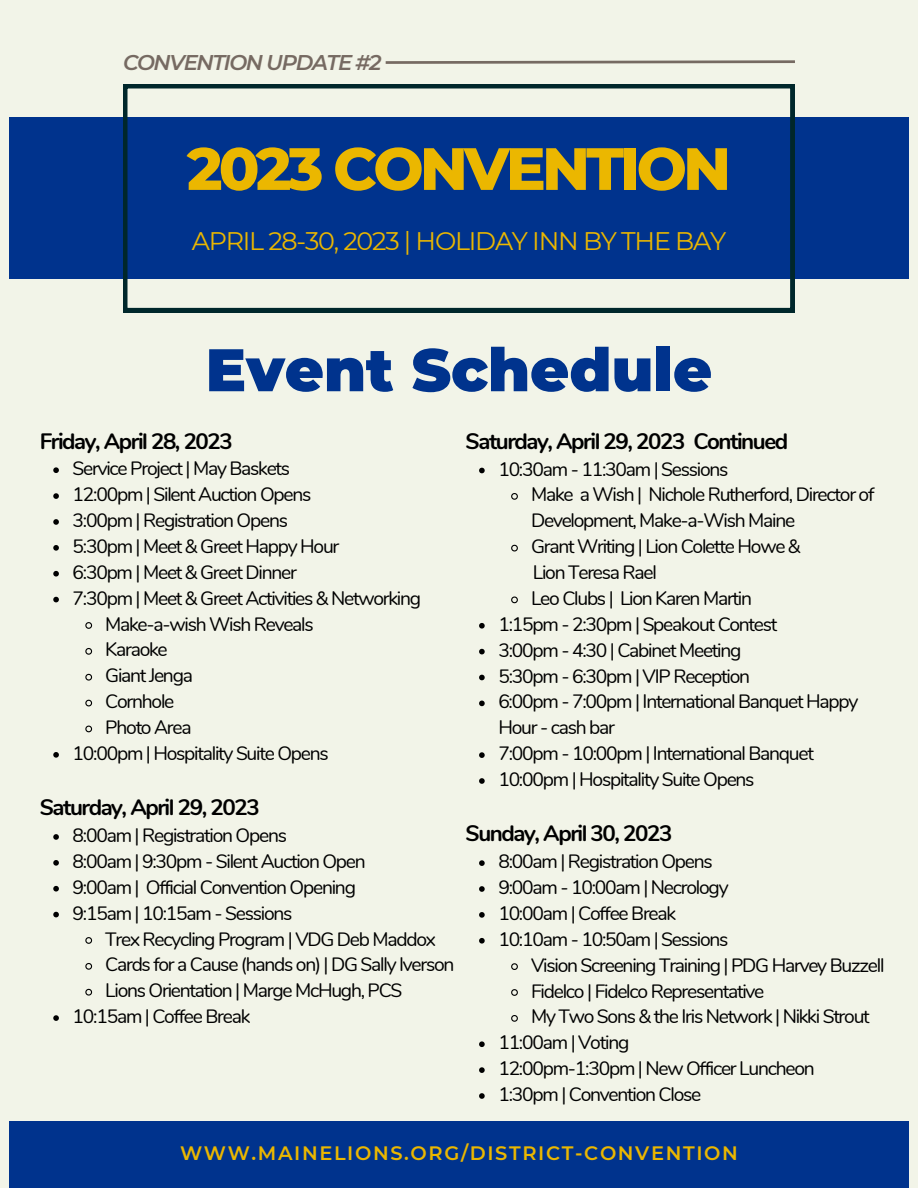
<style>
.page{position:relative;width:918px;height:1188px;background:#f2f4e8}
.page>*{position:absolute;margin:0;border:0;box-sizing:border-box;transform-origin:0 0}
.t1{font:900 60px "Montserrat";color:#00338d}
.t2{font:800 59.55px "Montserrat";letter-spacing:-.065em;color:#ebb700}
.t3{font:25.35px "Montserrat";letter-spacing:-.05em;color:#ebb700}
.t4{font:700 22.35px "Nunito";letter-spacing:-.065em;color:#000}
.t5{font:700 22.2px "Nunito";letter-spacing:-.065em;color:#000}
.t6{font:italic 600 21.3px "Montserrat";letter-spacing:-.065em;color:#766a62}
.t7{font:600 19.35px "Montserrat";letter-spacing:.085em;color:#ebb700}
.t8{font:19.2px/25.8px "Nunito";letter-spacing:-.065em;color:#000}
</style>
<div class="page">
<div style="left:9px;top:1121px;width:900px;height:67px;background:#00338d"></div>
<div style="left:9px;top:117px;width:900px;height:161px;background:#00338d"></div>
<svg style="left:123px;top:84px;width:672px;height:228px"></svg>
<svg style="left:385px;top:60px;width:410px;height:4px;background:#9d968c"></svg>
<svg style="left:53px;top:467px;width:6px;height:6px"></svg>
<svg style="left:53px;top:493px;width:6px;height:6px"></svg>
<svg style="left:53px;top:519px;width:6px;height:6px"></svg>
<svg style="left:53px;top:545px;width:6px;height:6px"></svg>
<svg style="left:53px;top:571px;width:6px;height:6px"></svg>
<svg style="left:53px;top:597px;width:6px;height:5px"></svg>
<svg style="left:85px;top:622px;width:8px;height:7px"></svg>
<svg style="left:85px;top:648px;width:8px;height:7px"></svg>
<svg style="left:85px;top:673px;width:8px;height:8px"></svg>
<svg style="left:85px;top:699px;width:8px;height:8px"></svg>
<svg style="left:85px;top:725px;width:8px;height:8px"></svg>
<svg style="left:53px;top:752px;width:6px;height:6px"></svg>
<svg style="left:53px;top:834px;width:6px;height:6px"></svg>
<svg style="left:53px;top:860px;width:6px;height:6px"></svg>
<svg style="left:53px;top:886px;width:6px;height:6px"></svg>
<svg style="left:53px;top:912px;width:6px;height:5px"></svg>
<svg style="left:85px;top:937px;width:8px;height:7px"></svg>
<svg style="left:85px;top:963px;width:8px;height:7px"></svg>
<svg style="left:85px;top:988px;width:8px;height:8px"></svg>
<svg style="left:53px;top:1015px;width:6px;height:6px"></svg>
<svg style="left:479px;top:468px;width:6px;height:5px"></svg>
<svg style="left:511px;top:493px;width:7px;height:7px"></svg>
<svg style="left:511px;top:544px;width:7px;height:8px"></svg>
<svg style="left:511px;top:596px;width:7px;height:8px"></svg>
<svg style="left:479px;top:623px;width:6px;height:6px"></svg>
<svg style="left:479px;top:649px;width:6px;height:5px"></svg>
<svg style="left:479px;top:675px;width:6px;height:5px"></svg>
<svg style="left:479px;top:701px;width:6px;height:5px"></svg>
<svg style="left:479px;top:752px;width:6px;height:6px"></svg>
<svg style="left:479px;top:778px;width:6px;height:6px"></svg>
<svg style="left:479px;top:860px;width:6px;height:6px"></svg>
<svg style="left:479px;top:886px;width:6px;height:6px"></svg>
<svg style="left:479px;top:912px;width:6px;height:6px"></svg>
<svg style="left:479px;top:938px;width:6px;height:6px"></svg>
<svg style="left:511px;top:963px;width:7px;height:7px"></svg>
<svg style="left:511px;top:989px;width:7px;height:7px"></svg>
<svg style="left:511px;top:1015px;width:7px;height:7px"></svg>
<svg style="left:479px;top:1041px;width:6px;height:6px"></svg>
<svg style="left:479px;top:1067px;width:6px;height:6px"></svg>
<svg style="left:479px;top:1093px;width:6px;height:6px"></svg>
<p class="t6" style="left:123px;top:49px;width:260px">CONVENTION UPDATE #2</p>
<h2 class="t2" style="left:187px;top:132px;width:546px">2023 CONVENTION</h2>
<h3 class="t3" style="left:192px;top:226px;width:536px">APRIL 28-30, 2023 | HOLIDAY INN BY THE BAY</h3>
<h1 class="t1" style="left:206px;top:333px;width:508px">Event Schedule</h1>
<p class="t5" style="left:40px;top:427px;width:195px">Friday, April 28, 2023</p>
<p class="t8" style="left:73px;top:456px;width:219px">Service Project | May Baskets</p>
<p class="t8" style="left:73px;top:482px;width:240px">12:00pm | Silent Auction Opens</p>
<p class="t8" style="left:73px;top:508px;width:217px">3:00pm | Registration Opens</p>
<p class="t8" style="left:73px;top:534px;width:268px">5:30pm | Meet &amp; Greet Happy Hour</p>
<p class="t8" style="left:73px;top:560px;width:226px">6:30pm | Meet &amp; Greet Dinner</p>
<p class="t8" style="left:73px;top:585px;width:350px">7:30pm | Meet &amp; Greet Activities &amp; Networking</p>
<p class="t8" style="left:105px;top:611px;width:210px">Make-a-wish Wish Reveals</p>
<p class="t8" style="left:105px;top:637px;width:64px">Karaoke</p>
<p class="t8" style="left:105px;top:663px;width:89px">Giant Jenga</p>
<p class="t8" style="left:105px;top:689px;width:71px">Cornhole</p>
<p class="t8" style="left:105px;top:715px;width:88px">Photo Area</p>
<p class="t8" style="left:73px;top:741px;width:258px">10:00pm | Hospitality Suite Opens</p>
<p class="t4" style="left:40px;top:792px;width:222px">Saturday, April 29, 2023</p>
<p class="t8" style="left:73px;top:823px;width:295px">8:00am | Registration Opens<br>8:00am | 9:30pm - Silent Auction Open<br>9:00am | Official Convention Opening<br>9:15am | 10:15am - Sessions</p>
<p class="t8" style="left:105px;top:926px;width:332px">Trex Recycling Program | VDG Deb Maddox</p>
<p class="t8" style="left:105px;top:952px;width:351px">Cards for a Cause (hands on) | DG Sally Iverson</p>
<p class="t8" style="left:105px;top:978px;width:299px">Lions Orientation | Marge McHugh, PCS</p>
<p class="t8" style="left:73px;top:1004px;width:179px">10:15am | Coffee Break</p>
<p class="t4" style="left:466px;top:426px;width:324px">Saturday, April 29, 2023 Continued</p>
<p class="t8" style="left:531px;top:456px;width:345px;text-indent:-33px">10:30am - 11:30am | Sessions<br>Make a Wish | Nichole Rutherford, Director of Development, Make-a-Wish Maine<br>Grant Writing | Lion Colette Howe &amp;</p>
<p class="t8" style="left:498px;top:586px;width:362px;text-indent:33px">Leo Clubs | Lion Karen Martin<br>1:15pm - 2:30pm | Speakout Contest<br>3:00pm - 4:30 | Cabinet Meeting<br>5:30pm - 6:30pm | VIP Reception<br>6:00pm - 7:00pm | International Banquet Happy<br>Hour - cash bar<br>7:00pm - 10:00pm | International Banquet<br>10:00pm | Hospitality Suite Opens</p>
<p class="t8" style="left:533px;top:560px;width:126px">Lion Teresa Rael</p>
<p class="t4" style="left:466px;top:819px;width:209px">Sunday, April 30, 2023</p>
<p class="t8" style="left:498px;top:849px;width:216px">8:00am | Registration Opens</p>
<p class="t8" style="left:498px;top:875px;width:232px">9:00am - 10:00am | Necrology</p>
<p class="t8" style="left:498px;top:901px;width:179px">10:00am | Coffee Break</p>
<p class="t8" style="left:498px;top:927px;width:232px">10:10am - 10:50am | Sessions</p>
<p class="t8" style="left:531px;top:952px;width:355px">Vision Screening Training | PDG Harvey Buzzell</p>
<p class="t8" style="left:531px;top:978px;width:235px">Fidelco | Fidelco Representative</p>
<p class="t8" style="left:531px;top:1004px;width:340px">My Two Sons &amp; the Iris Network | Nikki Strout</p>
<p class="t8" style="left:498px;top:1030px;width:132px">11:00am | Voting</p>
<p class="t8" style="left:498px;top:1056px;width:318px">12:00pm-1:30pm | New Officer Luncheon</p>
<p class="t8" style="left:498px;top:1082px;width:204px">1:30pm | Convention Close</p>
<p class="t7" style="left:180px;top:1141px;width:559px">WWW.MAINELIONS.ORG/DISTRICT-CONVENTION</p>
</div>
